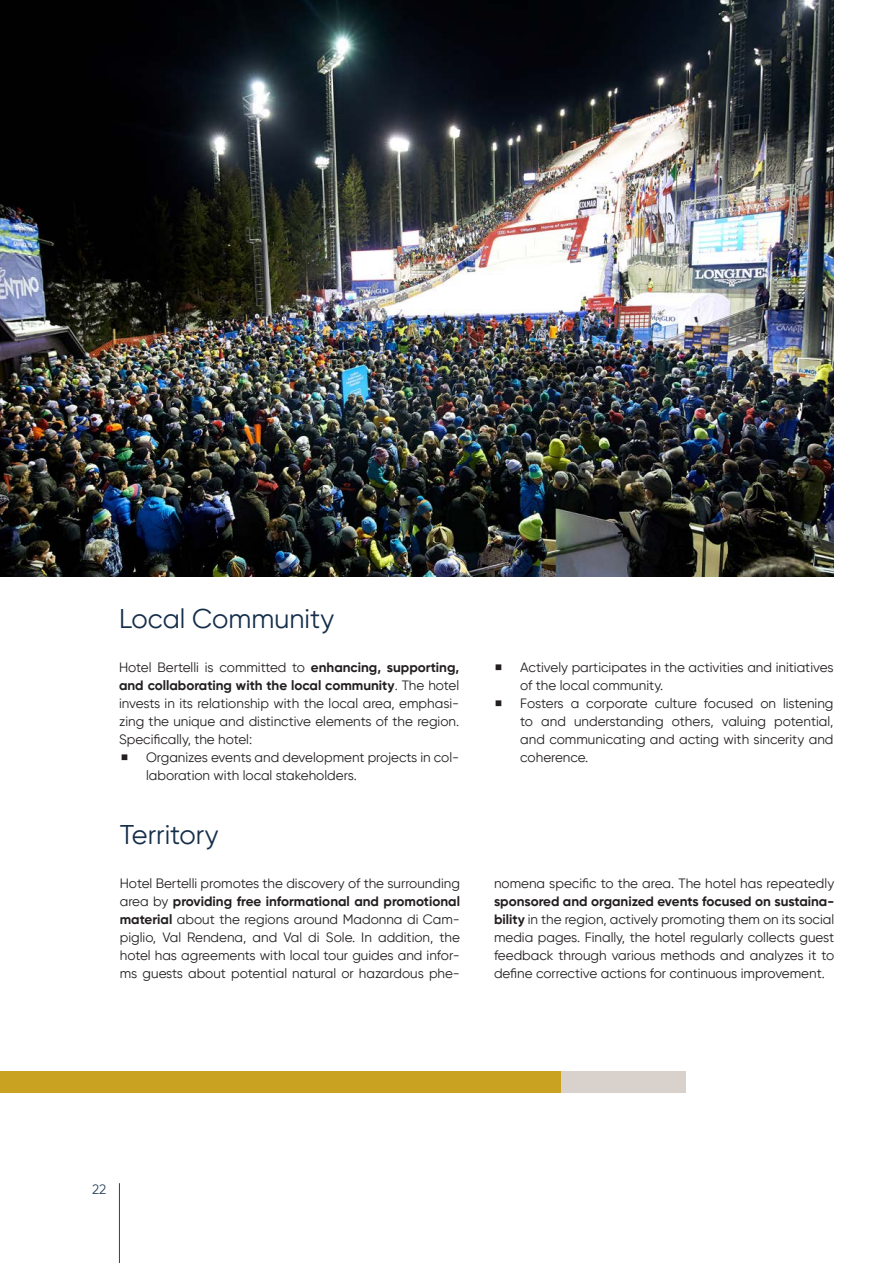
<style>
.page{position:relative;width:893px;height:1263px;background:#fff}
.page>*{position:absolute;margin:0;border:0;box-sizing:border-box;transform-origin:0 0}
.t1{font:27px "Gilroy";color:#152e4a}
.t2{font:13.5px/18px "Gilroy";color:#231f20;text-align:justify}
.t3{font:13.5px "Gilroy";color:#2c435c}
.s1{font-weight:700}
</style>
<div class="page">
<hr style="left:119px;top:1183px;width:1px;height:80px;background:#2c435c">
<img style="left:0;top:0;width:833px;height:576px">
<div style="left:560px;top:1071px;width:126px;height:22px;background:#d9d1cc"></div>
<div style="left:0;top:1071px;width:560px;height:22px;background:#c9a221"></div>
<p class="t1" style="left:119px;top:602px;width:217px">Local Community</p>
<p class="t2" style="left:119px;top:658px;width:342px">Hotel Bertelli is committed to <span class="s1">enhancing, supporting, and collaborating with the local community</span>. The hotel invests in its relationship with the local area, emphasi&shy;zing the unique and distinctive elements of the region.<br>Specifically, the hotel:</p>
<p class="t2" style="left:146px;top:748px;width:315px">Organizes events and development projects in col&shy;laboration with local stakeholders.</p>
<p class="t1" style="left:120px;top:818px;width:100px">Territory</p>
<p class="t2" style="left:520px;top:658px;width:315px">Actively participates in the activities and initiatives of the local community.</p>
<p class="t2" style="left:520px;top:694px;width:315px">Fosters a corporate culture focused on listening to and understanding others, valuing potential, and communicating and acting with sincerity and coherence.</p>
<p class="t2" style="left:120px;top:874px;width:342px">Hotel Bertelli promotes the discovery of the surrounding area by <span class="s1">providing free informational and promotional material</span> about the regions around Madonna di Cam&shy;piglio, Val Rendena, and Val di Sole. In addition, the hotel has agreements with local tour guides and infor&shy;ms guests about potential natural or hazardous phe-</p>
<p class="t2" style="left:494px;top:874px;width:342px">nomena specific to the area. The hotel has repeatedly <span class="s1">sponsored and organized events focused on sustaina&shy;bility</span> in the region, actively promoting them on its social media pages. Finally, the hotel regularly collects guest feedback through various methods and analyzes it to define corrective actions for continuous improvement.</p>
<p class="t3" style="left:92px;top:1181px;width:16px">22</p>
</div>
